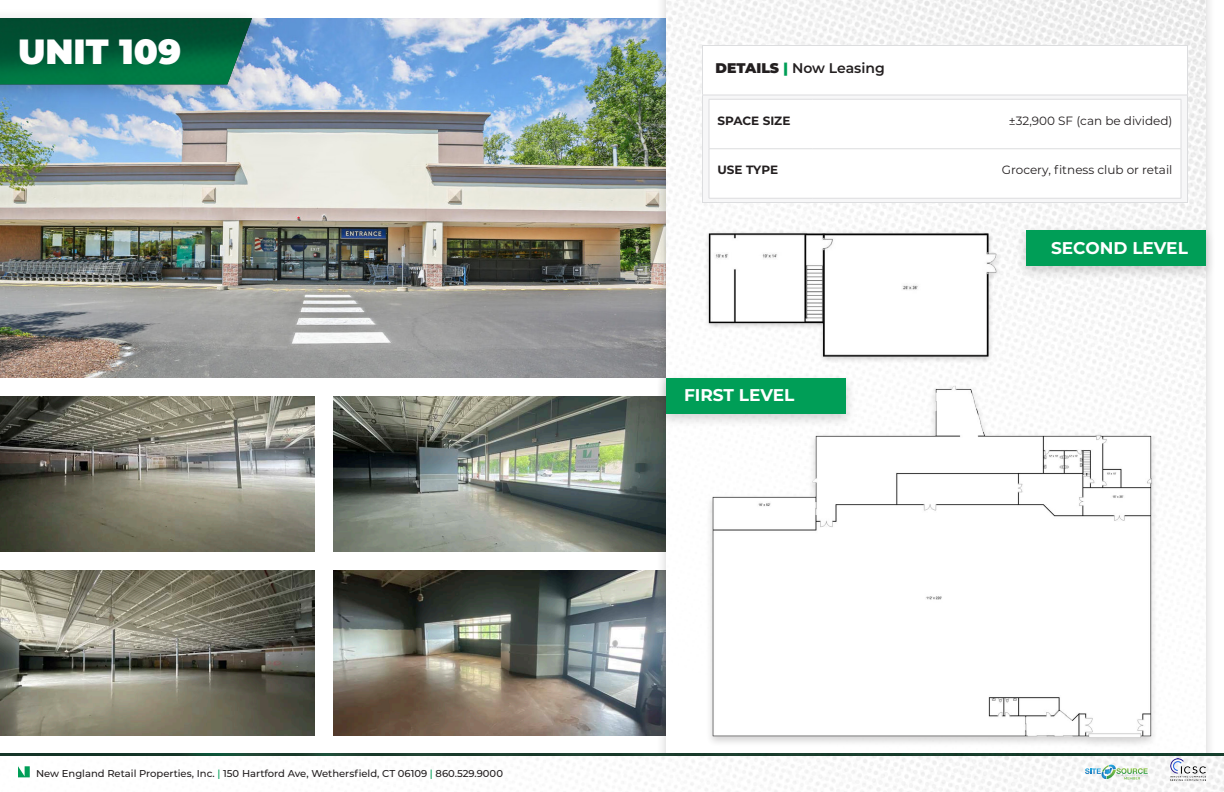
<style>
.page{position:relative;width:1224px;height:792px;background:#fff}
.page>*{position:absolute;margin:0;border:0;box-sizing:border-box;transform-origin:0 0}
.t1{font:900 35px "Montserrat";color:#fff}
.t2{font:700 17px "Montserrat";color:#fff}
.t3{font:600 14px "Montserrat";color:#231f20}
.t4{font:12px "Montserrat";color:#231f20}
.t5{font:700 12px "Montserrat";color:#231f20}
.t6{font:500 10px "Montserrat";color:#231f20}
.s1{color:#009e57}
.s2{font-weight:900}
.s3{font-weight:900;color:#009e57}
</style>
<div class="page">
<img style="left:333px;top:396px;width:323px;height:156px">
<img style="left:333px;top:570px;width:323px;height:166px">
<img style="left:0;top:18px;width:656px;height:360px">
<div style="left:656px;top:0;width:560px;height:771px;background:#231f20;opacity:.2"></div>
<img style="left:666px;top:0;width:540px;height:754px">
<div style="left:702px;top:46px;width:486px;height:49px;background:#fff"></div>
<div style="left:702px;top:95px;width:486px;height:107px;background:#fff"></div>
<hr style="left:702px;top:45px;width:486px;height:1px;background:#dcdddf">
<hr style="left:702px;top:46px;width:1px;height:48px;background:#dcdddf">
<hr style="left:1187px;top:46px;width:1px;height:48px;background:#dcdddf">
<hr style="left:702px;top:94px;width:486px;height:2px;background:#dcdddf">
<hr style="left:702px;top:96px;width:1px;height:106px;background:#dcdddf">
<hr style="left:1187px;top:96px;width:1px;height:106px;background:#dcdddf">
<hr style="left:702px;top:202px;width:486px;height:1px;background:#dcdddf">
<hr style="left:709px;top:99px;width:103px;height:1px;background:#dcdddf">
<hr style="left:709px;top:100px;width:1px;height:48px;background:#dcdddf">
<hr style="left:812px;top:99px;width:369px;height:1px;background:#dcdddf">
<hr style="left:1181px;top:100px;width:1px;height:48px;background:#dcdddf">
<hr style="left:709px;top:148px;width:103px;height:1px;background:#dcdddf">
<hr style="left:709px;top:149px;width:1px;height:49px;background:#dcdddf">
<hr style="left:812px;top:148px;width:369px;height:1px;background:#dcdddf">
<hr style="left:1181px;top:149px;width:1px;height:49px;background:#dcdddf">
<hr style="left:709px;top:198px;width:103px;height:1px;background:#dcdddf">
<hr style="left:812px;top:198px;width:369px;height:1px;background:#dcdddf">
<img style="left:0;top:570px;width:315px;height:166px">
<img style="left:0;top:396px;width:315px;height:156px">
<div style="left:0;top:8px;width:266px;height:96px;background:#231f20;opacity:.2"></div>
<img style="left:0;top:18px;width:252px;height:66px">
<img style="left:708px;top:383px;width:453px;height:361px">
<div style="left:704px;top:230px;width:297px;height:134px;background:#f9f9f9"></div>
<img style="left:705px;top:229px;width:295px;height:131px">
<div style="left:656px;top:372px;width:200px;height:57px;background:#231f20;opacity:.2"></div>
<div style="left:666px;top:378px;width:180px;height:36px;background:#009e57"></div>
<div style="left:1016px;top:225px;width:200px;height:56px;background:#231f20;opacity:.2"></div>
<div style="left:1026px;top:230px;width:180px;height:36px;background:#009e57"></div>
<img style="left:18px;top:756px;width:1206px;height:36px">
<hr style="left:0;top:754px;width:1224px;height:2px;background:#231f20">
<svg style="left:18px;top:766px;width:12px;height:11px"></svg>
<img style="left:1170px;top:758px;width:36px;height:23px">
<svg style="left:1085px;top:765px;width:63px;height:15px"></svg>
<p class="t1" style="left:18px;top:25px;width:165px">UNIT 109</p>
<p class="t6" style="left:36px;top:766px;width:469px">New England Retail Properties, Inc. <span class="s1">|</span> 150 Hartford Ave, Wethersfield, CT 06109 <span class="s1">|</span> 860.529.9000</p>
<p class="t3" style="left:716px;top:58px;width:171px"><span class="s2">DETAILS</span> <span class="s3">|</span> Now Leasing</p>
<p class="t5" style="left:718px;top:112px;width:74px">SPACE SIZE</p>
<p class="t4" style="left:1009px;top:112px;width:165px">±32,900 SF (can be divided)</p>
<p class="t5" style="left:718px;top:161px;width:62px">USE TYPE</p>
<p class="t4" style="left:1002px;top:162px;width:172px">Grocery, fitness club or retail</p>
<p class="t2" style="left:684px;top:383px;width:112px">FIRST LEVEL</p>
<p class="t2" style="left:1051px;top:236px;width:138px">SECOND LEVEL</p>
</div>
